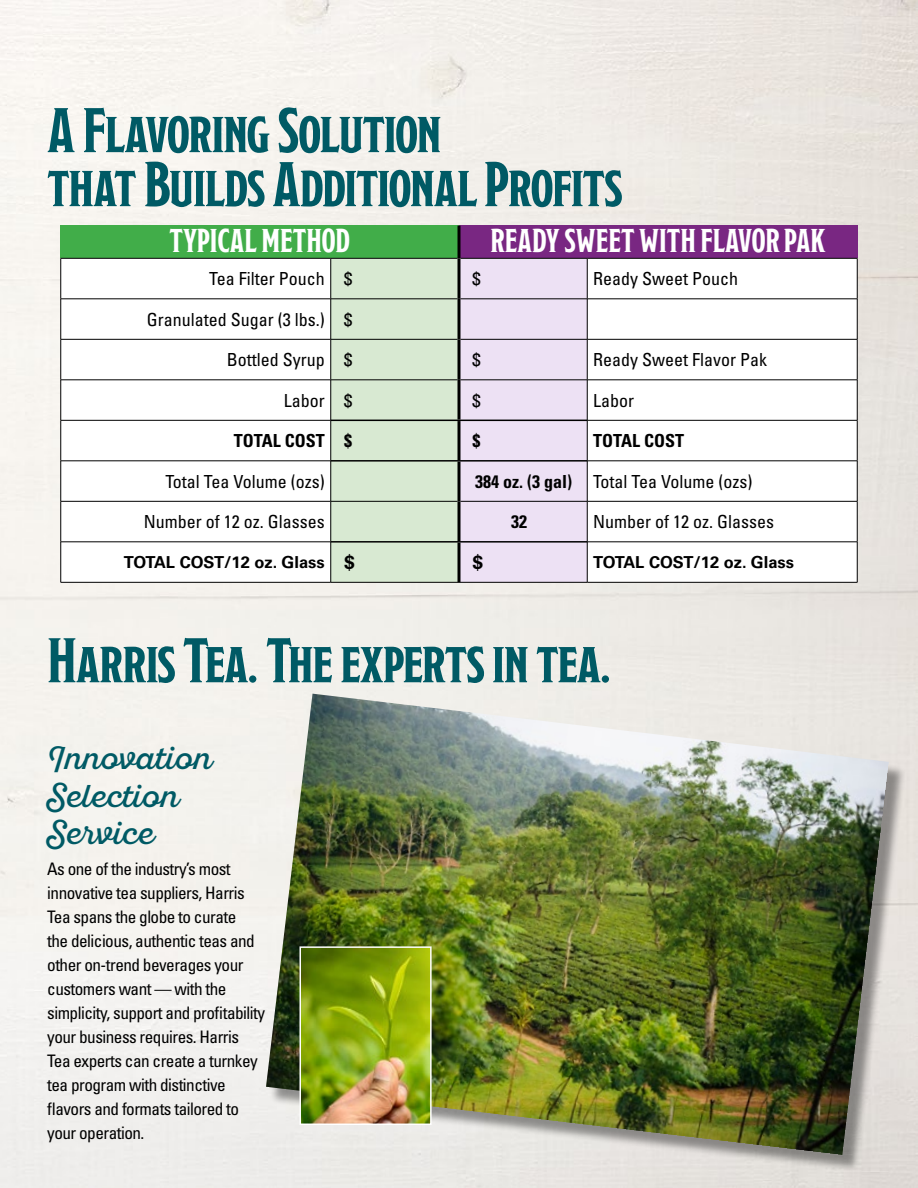
<style>
.page{position:relative;width:918px;height:1188px;background:#fff}
.page>*{position:absolute;margin:0;border:0;box-sizing:border-box;transform-origin:0 0}
.t1{font:63px/54px "Modesto Condensed";letter-spacing:-.015em;color:#005a65}
.t2{font:33px "Modesto Condensed";color:#fff}
.t3{font:31.5px/37.5px "Sant Elia Script";color:#005a65}
.t4{font:700 19.5px "Univers LT Std";color:#000}
.t5{font:condensed 18px "Univers LT Std";color:#000}
.t6{font:700 condensed 18px "Univers LT Std";color:#000}
.t7{font:condensed 17.25px/24px "Univers LT Std";letter-spacing:-.03em;color:#000}
.t8{font:700 16.5px "Univers LT Std";color:#000}
.s1{font-weight:700}
.s2{font-size:19.5px}
</style>
<div class="page">
<img style="left:0;top:0;width:918px;height:1188px">
<div style="left:269px;top:697px;width:637px;height:475px;background:#000;opacity:.4"></div>
<img style="left:266px;top:694px;width:623px;height:461px">
<img style="left:302px;top:949px;width:127px;height:173px">
<div style="left:299px;top:946px;width:133px;height:179px;border:2px solid #fff"></div>
<div style="left:61px;top:226px;width:398px;height:32px;background:#41ad49"></div>
<div style="left:459px;top:226px;width:398px;height:32px;background:#792782"></div>
<svg style="left:61px;top:259px;width:796px;height:323px"></svg>
<svg style="left:331px;top:259px;width:256px;height:323px;background:#dfe1df"></svg>
<hr style="left:61px;top:258px;width:270px;height:1px;background:#000">
<hr style="left:60px;top:259px;width:1px;height:40px;background:#000">
<hr style="left:331px;top:258px;width:127px;height:1px;background:#000">
<hr style="left:330px;top:259px;width:1px;height:40px;background:#000">
<hr style="left:460px;top:258px;width:127px;height:1px;background:#000">
<hr style="left:587px;top:258px;width:270px;height:1px;background:#000">
<hr style="left:587px;top:259px;width:1px;height:40px;background:#000">
<hr style="left:857px;top:259px;width:1px;height:40px;background:#000">
<hr style="left:61px;top:299px;width:270px;height:1px;background:#000">
<hr style="left:60px;top:299px;width:1px;height:40px;background:#000">
<hr style="left:331px;top:299px;width:127px;height:1px;background:#000">
<hr style="left:330px;top:299px;width:1px;height:40px;background:#000">
<hr style="left:460px;top:299px;width:127px;height:1px;background:#000">
<hr style="left:587px;top:299px;width:270px;height:1px;background:#000">
<hr style="left:587px;top:299px;width:1px;height:40px;background:#000">
<hr style="left:857px;top:299px;width:1px;height:40px;background:#000">
<hr style="left:61px;top:339px;width:270px;height:1px;background:#000">
<hr style="left:60px;top:340px;width:1px;height:40px;background:#000">
<hr style="left:331px;top:339px;width:127px;height:1px;background:#000">
<hr style="left:330px;top:340px;width:1px;height:40px;background:#000">
<hr style="left:460px;top:339px;width:127px;height:1px;background:#000">
<hr style="left:587px;top:339px;width:270px;height:1px;background:#000">
<hr style="left:587px;top:340px;width:1px;height:40px;background:#000">
<hr style="left:857px;top:340px;width:1px;height:40px;background:#000">
<hr style="left:61px;top:380px;width:270px;height:1px;background:#000">
<hr style="left:60px;top:380px;width:1px;height:40px;background:#000">
<hr style="left:331px;top:380px;width:127px;height:1px;background:#000">
<hr style="left:330px;top:380px;width:1px;height:40px;background:#000">
<hr style="left:460px;top:380px;width:127px;height:1px;background:#000">
<hr style="left:587px;top:380px;width:270px;height:1px;background:#000">
<hr style="left:587px;top:380px;width:1px;height:40px;background:#000">
<hr style="left:857px;top:380px;width:1px;height:40px;background:#000">
<hr style="left:61px;top:420px;width:270px;height:1px;background:#000">
<hr style="left:60px;top:421px;width:1px;height:40px;background:#000">
<hr style="left:330px;top:421px;width:1px;height:40px;background:#000">
<hr style="left:587px;top:420px;width:270px;height:1px;background:#000">
<hr style="left:587px;top:421px;width:1px;height:40px;background:#000">
<hr style="left:857px;top:421px;width:1px;height:40px;background:#000">
<hr style="left:61px;top:461px;width:270px;height:1px;background:#000">
<hr style="left:60px;top:461px;width:1px;height:40px;background:#000">
<hr style="left:330px;top:461px;width:1px;height:40px;background:#000">
<hr style="left:587px;top:461px;width:270px;height:1px;background:#000">
<hr style="left:587px;top:461px;width:1px;height:40px;background:#000">
<hr style="left:857px;top:461px;width:1px;height:40px;background:#000">
<hr style="left:61px;top:501px;width:270px;height:1px;background:#000">
<hr style="left:60px;top:502px;width:1px;height:40px;background:#000">
<hr style="left:331px;top:501px;width:127px;height:1px;background:#000">
<hr style="left:330px;top:502px;width:1px;height:40px;background:#000">
<hr style="left:460px;top:501px;width:127px;height:1px;background:#000">
<hr style="left:587px;top:501px;width:270px;height:1px;background:#000">
<hr style="left:587px;top:502px;width:1px;height:40px;background:#000">
<hr style="left:857px;top:502px;width:1px;height:40px;background:#000">
<hr style="left:61px;top:542px;width:270px;height:1px;background:#000">
<hr style="left:60px;top:542px;width:1px;height:40px;background:#000">
<hr style="left:330px;top:542px;width:1px;height:40px;background:#000">
<hr style="left:587px;top:542px;width:270px;height:1px;background:#000">
<hr style="left:587px;top:542px;width:1px;height:40px;background:#000">
<hr style="left:857px;top:542px;width:1px;height:40px;background:#000">
<hr style="left:61px;top:582px;width:270px;height:1px;background:#000">
<hr style="left:331px;top:582px;width:128px;height:1px;background:#000">
<hr style="left:459px;top:582px;width:128px;height:1px;background:#000">
<hr style="left:587px;top:582px;width:270px;height:1px;background:#000">
<hr style="left:458px;top:258px;width:2px;height:41px;background:#000">
<hr style="left:458px;top:299px;width:2px;height:40px;background:#000">
<hr style="left:458px;top:339px;width:2px;height:41px;background:#000">
<hr style="left:458px;top:380px;width:2px;height:40px;background:#000">
<hr style="left:458px;top:421px;width:2px;height:39px;background:#000">
<hr style="left:458px;top:462px;width:2px;height:39px;background:#000">
<hr style="left:458px;top:501px;width:2px;height:40px;background:#000">
<hr style="left:458px;top:543px;width:2px;height:39px;background:#000">
<hr style="left:458px;top:226px;width:2px;height:32px;background:#000">
<hr style="left:331px;top:460px;width:128px;height:2px;background:#000">
<hr style="left:459px;top:460px;width:128px;height:2px;background:#000">
<hr style="left:331px;top:541px;width:128px;height:2px;background:#000">
<hr style="left:459px;top:541px;width:128px;height:2px;background:#000">
<hr style="left:331px;top:420px;width:128px;height:1px;background:#000">
<hr style="left:459px;top:420px;width:128px;height:1px;background:#000">
<h1 class="t1" style="left:47px;top:104px;width:577px">A Flavoring Solution<br>that Builds Additional Profits</h1>
<h2 class="t2" style="left:170px;top:224px;width:182px">TYPICAL METHOD</h2>
<h2 class="t2" style="left:490px;top:224px;width:337px">READY SWEET WITH FLAVOR PAK</h2>
<p class="t5" style="left:209px;top:267px;width:145px">Tea Filter Pouch $</p>
<p class="t5" style="left:472px;top:267px;width:9px">$</p>
<p class="t5" style="left:593px;top:267px;width:147px">Ready Sweet Pouch</p>
<p class="t5" style="left:147px;top:308px;width:207px">Granulated Sugar (3 lbs.) $</p>
<p class="t5" style="left:227px;top:348px;width:127px">Bottled Syrup $</p>
<p class="t5" style="left:472px;top:348px;width:9px">$</p>
<p class="t5" style="left:593px;top:348px;width:175px">Ready Sweet Flavor Pak</p>
<p class="t5" style="left:284px;top:389px;width:70px">Labor $</p>
<p class="t5" style="left:472px;top:389px;width:9px">$</p>
<p class="t5" style="left:593px;top:389px;width:42px">Labor</p>
<p class="t6" style="left:234px;top:430px;width:120px">TOTAL COST $</p>
<p class="t6" style="left:472px;top:430px;width:9px">$</p>
<p class="t6" style="left:593px;top:430px;width:92px">TOTAL COST</p>
<p class="t5" style="left:165px;top:470px;width:161px">Total Tea Volume (ozs)</p>
<p class="t5" style="left:475px;top:470px;width:279px"><span class="s1">384 oz. (3 gal)</span> Total Tea Volume (ozs)</p>
<p class="t5" style="left:144px;top:510px;width:182px">Number of 12 oz. Glasses</p>
<p class="t6" style="left:511px;top:511px;width:17px">32</p>
<p class="t5" style="left:593px;top:510px;width:182px">Number of 12 oz. Glasses</p>
<p class="t8" style="left:124px;top:553px;width:233px">TOTAL COST/12 oz. Glass <span class="s2">$</span></p>
<p class="t4" style="left:473px;top:551px;width:12px">$</p>
<p class="t8" style="left:593px;top:553px;width:202px">TOTAL COST/12 oz. Glass</p>
<h1 class="t1" style="left:47px;top:634px;width:566px">Harris Tea. The experts in tea.</h1>
<h3 class="t3" style="left:47px;top:740px;width:166px">Innovation<br>Selection<br>Service</h3>
<p class="t7" style="left:47px;top:857px;width:219px">As one of the industry’s most innovative tea suppliers, Harris<br>Tea spans the globe to curate<br>the delicious, authentic teas and other on-trend beverages your customers want — with the simplicity, support and profitability your business requires. Harris<br>Tea experts can create a turnkey tea program with distinctive flavors and formats tailored to your operation.</p>
</div>
